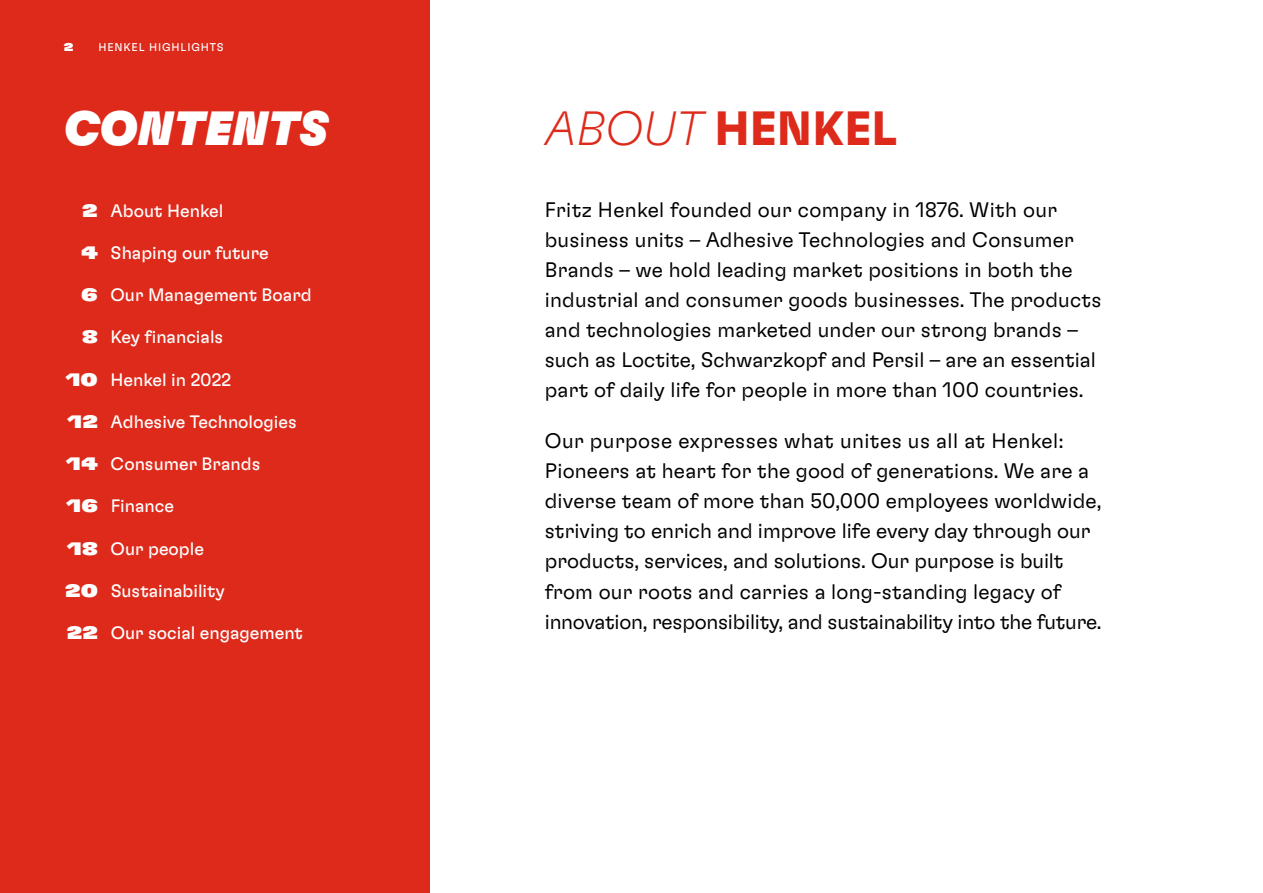
<style>
.page{position:relative;width:1263px;height:893px;background:#fff}
.page>*{position:absolute;margin:0;border:0;box-sizing:border-box;transform-origin:0 0}
.t1{font:700 48px "Henkel GT Flexa";color:#dd2a1b}
.t2{font:48px "Henkel GT Flexa Bl It";color:#fff}
.t3{font:300 21px/30px "Henkel GT Flexa";letter-spacing:.01em;color:#000}
.t4{font:18px "Henkel GT Flexa";color:#fff}
.t5{font:11.25px "Henkel GT Flexa";letter-spacing:.075em;color:#fff}
.t6{font:11.25px "Henkel GT Flexa Exp Bl";color:#fff}
.s1{font-family:"Henkel GT Flexa Exp Bl"}
.s2{font-weight:100;font-style:italic}
</style>
<div class="page">
<div style="left:0;top:0;width:429px;height:893px;background:#dd2a1b"></div>
<p class="t6" style="left:64px;top:40px;width:11px">2</p>
<p class="t5" style="left:99px;top:40px;width:127px">HENKEL HIGHLIGHTS</p>
<h1 class="t2" style="left:64px;top:98px;width:266px">CONTENTS</h1>
<p class="t4" style="left:82px;top:199px;width:142px"><span class="s1">2</span> About Henkel</p>
<p class="t4" style="left:81px;top:241px;width:189px"><span class="s1">4</span> Shaping our future</p>
<p class="t4" style="left:81px;top:284px;width:232px"><span class="s1">6</span> Our Management Board</p>
<p class="t4" style="left:82px;top:326px;width:143px"><span class="s1">8</span> Key financials</p>
<p class="t4" style="left:65px;top:368px;width:167px"><span class="s1">10</span> Henkel in 2022</p>
<p class="t4" style="left:67px;top:410px;width:231px"><span class="s1">12</span> Adhesive Technologies</p>
<p class="t4" style="left:66px;top:453px;width:196px"><span class="s1">14</span> Consumer Brands</p>
<p class="t4" style="left:66px;top:495px;width:109px"><span class="s1">16</span> Finance</p>
<p class="t4" style="left:67px;top:537px;width:139px"><span class="s1">18</span> Our people</p>
<p class="t4" style="left:65px;top:579px;width:161px"><span class="s1">20</span> Sustainability</p>
<p class="t4" style="left:67px;top:622px;width:238px"><span class="s1">22</span> Our social engagement</p>
<h1 class="t1" style="left:545px;top:98px;width:354px"><span class="s2">ABOUT</span> HENKEL</h1>
<p class="t3" style="left:545px;top:194px;width:558px">Fritz Henkel founded our company in 1876. With our business units – Adhesive Technologies and Consumer Brands – we hold leading market positions in both the industrial and consumer goods businesses. The products and technologies marketed under our strong brands – such as Loctite, Schwarzkopf and Persil – are an essential part of daily life for people in more than 100 countries.</p>
<p class="t3" style="left:545px;top:425px;width:558px">Our purpose expresses what unites us all at Henkel:<br>Pioneers at heart for the good of generations. We are a diverse team of more than 50,000 employees worldwide, striving to enrich and improve life every day through our products, services, and solutions. Our purpose is built from our roots and carries a long-standing legacy of innovation, responsibility, and sustainability into the future.</p>
</div>
